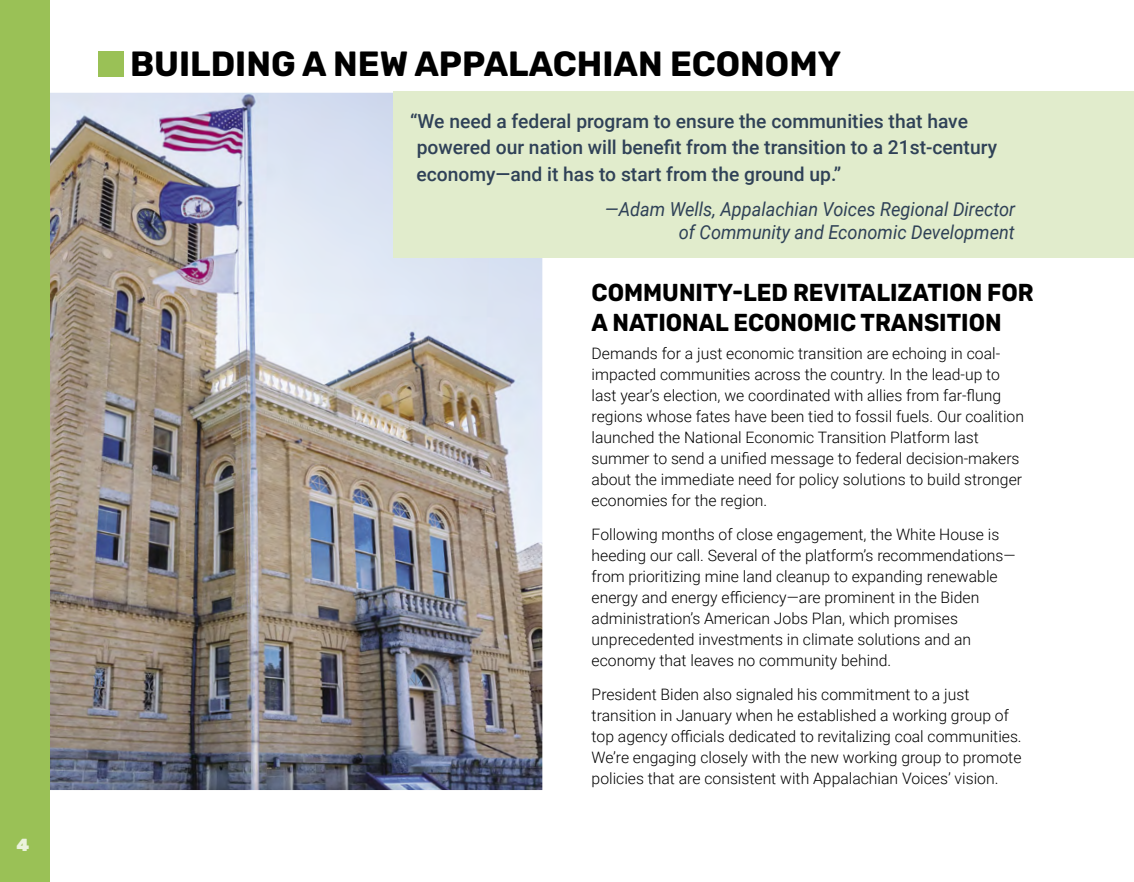
<style>
.page{position:relative;width:1134px;height:882px;background:#fff}
.page>*{position:absolute;margin:0;border:0;box-sizing:border-box;transform-origin:0 0}
.t1{font:300 35px "Rubik";color:#000}
.t2{font:300 24.5px/29.4px "Rubik";color:#000;scale:.94 1}
.t3{font:500 19.25px/26.2px "Roboto";color:#2f4157}
.t4{font:italic 19.25px/22.8px "Roboto";color:#2f4157;text-align:right;scale:.94 1}
.t5{font:300 17.5px "Rubik";color:#ebf3dd}
.t6{font:300 15.75px/21px "Roboto";color:#000}
</style>
<div class="page">
<img style="left:49px;top:93px;width:493px;height:697px">
<div style="left:0;top:0;width:49px;height:882px;background:#9ac156"></div>
<div style="left:99px;top:51px;width:25px;height:26px;background:#9ac156"></div>
<div style="left:394px;top:91px;width:740px;height:167px;background:#e1eccc"></div>
<p class="t5" style="left:16px;top:835px;width:14px">4</p>
<h1 class="t1" style="left:130px;top:44px;width:712px">BUILDING A NEW APPALACHIAN ECONOMY</h1>
<p class="t3" style="left:416px;top:108px;width:582px;text-indent:-6px">“We need a federal program to ensure the communities that have powered our nation will benefit from the transition to a 21st-century economy—and it has to start from the ground up.”</p>
<p class="t4" style="left:605px;top:197px;width:438px">—Adam Wells, Appalachian Voices Regional Director of Community and Economic Development</p>
<h2 class="t2" style="left:592px;top:279px;width:472px">COMMUNITY-LED REVITALIZATION FOR<br>A NATIONAL ECONOMIC TRANSITION</h2>
<p class="t6" style="left:592px;top:343px;width:434px">Demands for a just economic transition are echoing in coal&shy;impacted communities across the country. In the lead-up to last year’s election, we coordinated with allies from far-flung regions whose fates have been tied to fossil fuels. Our coalition launched the National Economic Transition Platform last summer to send a unified message to federal decision-makers about the immediate need for policy solutions to build stronger economies for the region.</p>
<p class="t6" style="left:592px;top:523px;width:425px">Following months of close engagement, the White House is heeding our call. Several of the platform’s recommendations— from prioritizing mine land cleanup to expanding renewable energy and energy efficiency—are prominent in the Biden administration’s American Jobs Plan, which promises unprecedented investments in climate solutions and an economy that leaves no community behind.</p>
<p class="t6" style="left:592px;top:683px;width:432px">President Biden also signaled his commitment to a just transition in January when he established a working group of top agency officials dedicated to revitalizing coal communities.<br>We’re engaging closely with the new working group to promote policies that are consistent with Appalachian Voices’ vision.</p>
</div>
